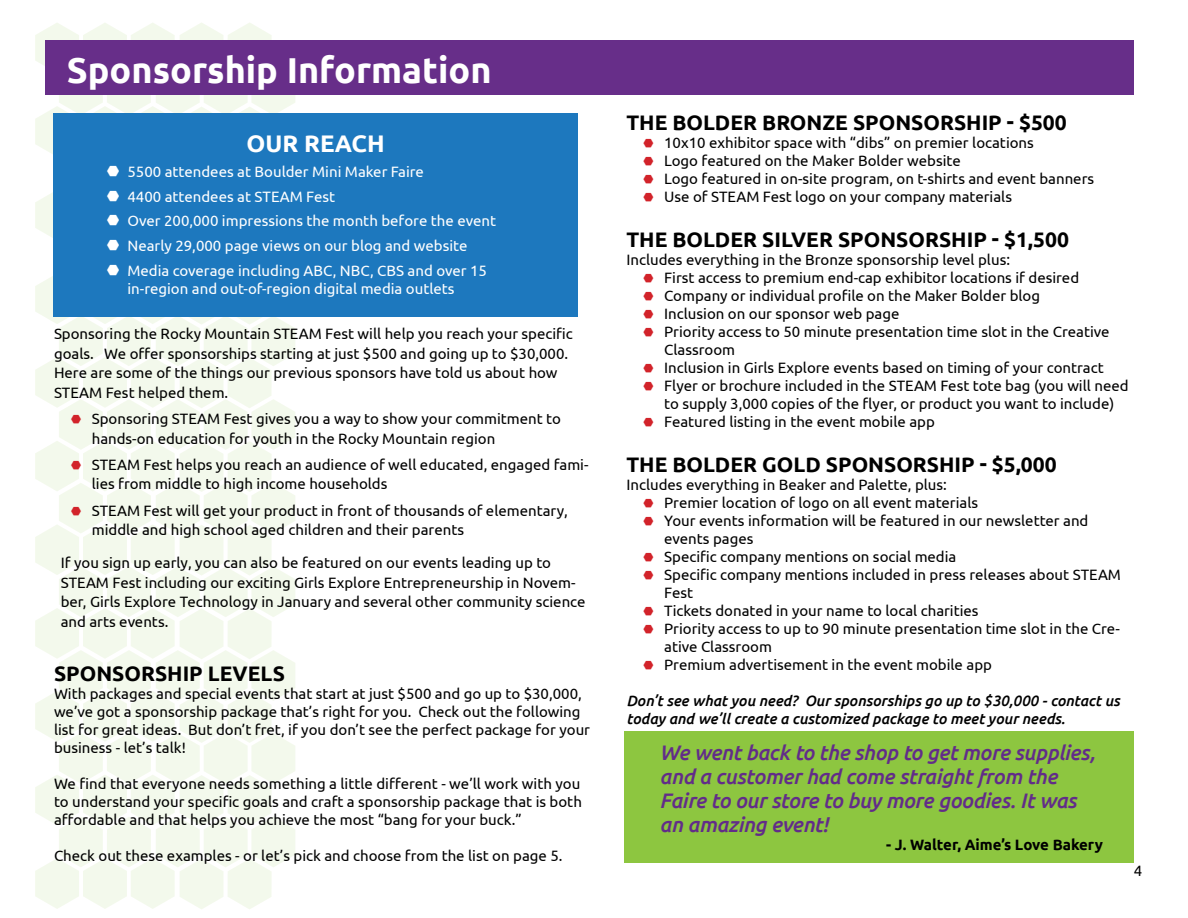
<style>
.page{position:relative;width:1188px;height:918px;background:#fff}
.page>*{position:absolute;margin:0;border:0;box-sizing:border-box;transform-origin:0 0}
.t1{font:700 36px "Ubuntu";color:#fff}
.t2{font:700 24px "Ubuntu";color:#fff}
.t3{font:italic 500 21px/24px "Ubuntu";letter-spacing:-.015em;color:#622c89}
.t4{font:700 21px "Ubuntu";color:#000}
.t5{font:15px/18px "Ubuntu";color:#000}
.t6{font:15px/24.8px "Ubuntu";color:#fff}
.t7{font:italic 500 15px/18px "Ubuntu";color:#000}
.t8{font:700 15px "Ubuntu";color:#000}
</style>
<div class="page">
<div style="left:45px;top:40px;width:1089px;height:55px;background:#672e89"></div>
<div style="left:624px;top:731px;width:509px;height:132px;background:#8dc640"></div>
<div style="left:53px;top:113px;width:525px;height:203px;background:#1d78be"></div>
<svg style="left:35px;top:23px;width:260px;height:886px"></svg>
<h1 class="t1" style="left:67px;top:49px;width:426px">Sponsorship Information</h1>
<h2 class="t2" style="left:247px;top:129px;width:140px">OUR REACH</h2>
<p class="t6" style="left:127px;top:159px;width:370px">5500 attendees at Boulder Mini Maker Faire<br>4400 attendees at STEAM Fest<br>Over 200,000 impressions the month before the event Nearly 29,000 page views on our blog and website Media coverage including ABC, NBC, CBS and over 15</p>
<p class="t6" style="left:127px;top:276px;width:329px">in-region and out-of-region digital media outlets</p>
<p class="t5" style="left:54px;top:324px;width:520px;line-height:19.5px">Sponsoring the Rocky Mountain STEAM Fest will help you reach your specific goals. We offer sponsorships starting at just $500 and going up to $30,000.<br>Here are some of the things our previous sponsors have told us about how STEAM Fest helped them.</p>
<p class="t5" style="left:92px;top:409px;width:471px;line-height:19.5px">Sponsoring STEAM Fest gives you a way to show your commitment to hands-on education for youth in the Rocky Mountain region</p>
<p class="t5" style="left:92px;top:454px;width:498px;line-height:19.5px">STEAM Fest helps you reach an audience of well educated, engaged fami&shy;lies from middle to high income households</p>
<p class="t5" style="left:92px;top:500px;width:478px;line-height:19.5px">STEAM Fest will get your product in front of thousands of elementary, middle and high school aged children and their parents</p>
<p class="t5" style="left:61px;top:553px;width:526px;line-height:19.5px">If you sign up early, you can also be featured on our events leading up to STEAM Fest including our exciting Girls Explore Entrepreneurship in Novem&shy;ber, Girls Explore Technology in January and several other community science and arts events.</p>
<h3 class="t4" style="left:54px;top:660px;width:232px">SPONSORSHIP LEVELS</h3>
<p class="t5" style="left:54px;top:684px;width:538px">With packages and special events that start at just $500 and go up to $30,000, we’ve got a sponsorship package that’s right for you. Check out the following list for great ideas. But don’t fret, if you don’t see the perfect package for your business - let’s talk!</p>
<p class="t5" style="left:54px;top:774px;width:529px;text-align:justify">We find that everyone needs something a little different - we’ll work with you to understand your specific goals and craft a sponsorship package that is both affordable and that helps you achieve the most “bang for your buck.”</p>
<p class="t5" style="left:54px;top:846px;width:510px">Check out these examples - or let’s pick and choose from the list on page 5.</p>
<h3 class="t4" style="left:626px;top:109px;width:442px">THE BOLDER BRONZE SPONSORSHIP - $500</h3>
<p class="t5" style="left:664px;top:133px;width:431px">10x10 exhibitor space with “dibs” on premier locations<br>Logo featured on the Maker Bolder website<br>Logo featured in on-site program, on t-shirts and event banners Use of STEAM Fest logo on your company materials</p>
<h3 class="t4" style="left:626px;top:226px;width:444px">THE BOLDER SILVER SPONSORSHIP - $1,500</h3>
<p class="t5" style="left:664px;top:250px;width:466px;text-indent:-38px">Includes everything in the Bronze sponsorship level plus:<br>First access to premium end-cap exhibitor locations if desired Company or individual profile on the Maker Bolder blog<br>Inclusion on our sponsor web page<br>Priority access to 50 minute presentation time slot in the Creative Classroom<br>Inclusion in Girls Explore events based on timing of your contract Flyer or brochure included in the STEAM Fest tote bag (you will need to supply 3,000 copies of the flyer, or product you want to include)<br>Featured listing in the event mobile app</p>
<h3 class="t4" style="left:626px;top:451px;width:432px">THE BOLDER GOLD SPONSORSHIP - $5,000</h3>
<p class="t5" style="left:664px;top:475px;width:458px;text-indent:-38px">Includes everything in Beaker and Palette, plus:<br>Premier location of logo on all event materials<br>Your events information will be featured in our newsletter and events pages<br>Specific company mentions on social media<br>Specific company mentions included in press releases about STEAM Fest<br>Tickets donated in your name to local charities<br>Priority access to up to 90 minute presentation time slot in the Cre&shy;ative Classroom<br>Premium advertisement in the event mobile app</p>
<p class="t7" style="left:626px;top:691px;width:495px">Don’t see what you need? Our sponsorships go up to $30,000 - contact us today and we’ll create a customized package to meet your needs.</p>
<h3 class="t3" style="left:660px;top:740px;width:437px">We went back to the shop to get more supplies, and a customer had come straight from the Faire to our store to buy more goodies. It was an amazing event!</h3>
<p class="t8" style="left:886px;top:836px;width:218px">- J. Walter, Aime’s Love Bakery</p>
<p class="t5" style="left:1134px;top:861px;width:10px">4</p>
</div>
